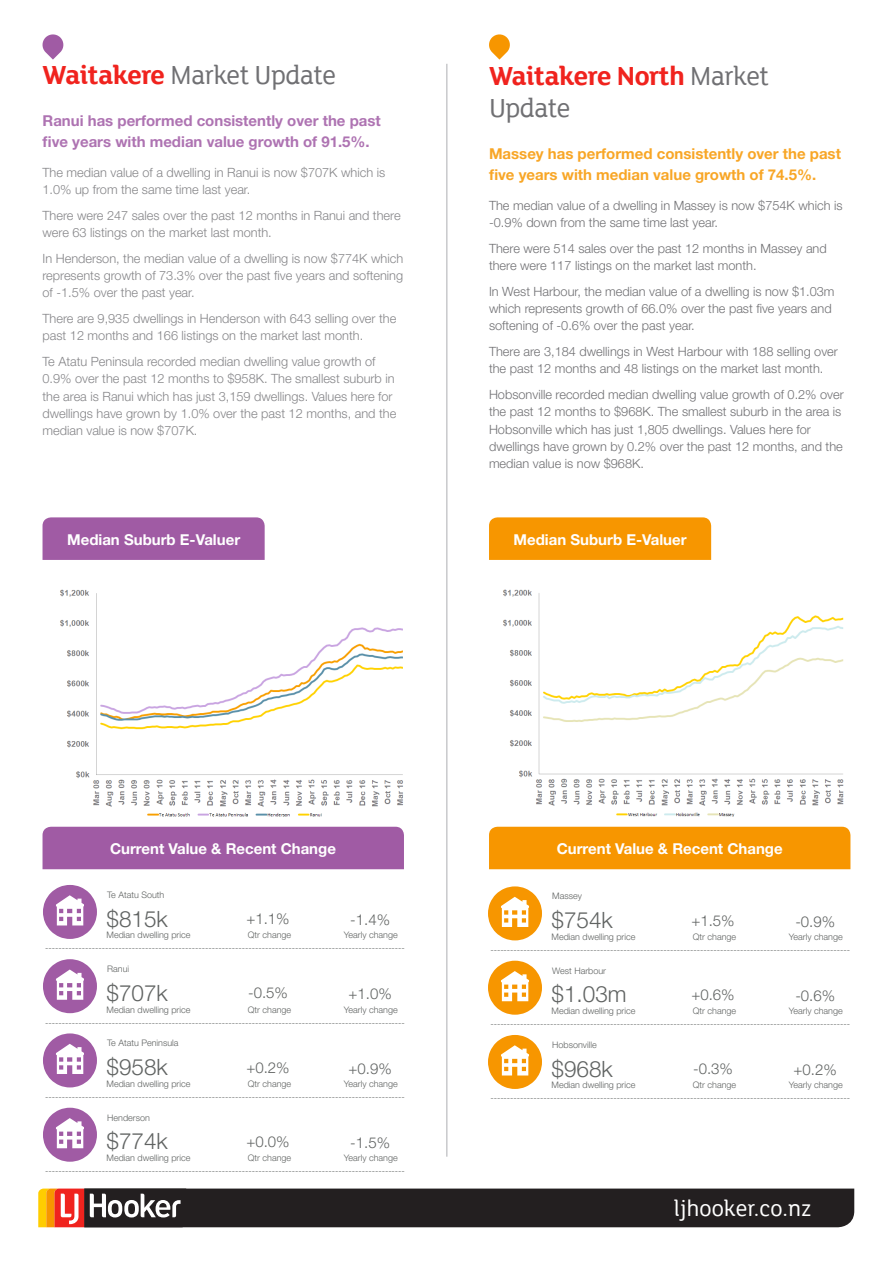
<style>
.page{position:relative;width:893px;height:1263px;background:#fff}
.page>*{position:absolute;margin:0;border:0;box-sizing:border-box;transform-origin:0 0}
.t1{font:54px/74.2px "LJH NZ";color:#a05ba4;text-align:justify}
.t2{font:54px/74.2px "LJH NZ";color:#f79600;text-align:justify}
.t3{font:700 28.05px/31.7px "LJH Lighthouse";letter-spacing:-.02em;color:#f0231e}
.t4{font:28.05px "LJH Lighthouse";letter-spacing:-.02em;color:#707073}
.t5{font:24px "LJH Lighthouse";color:#fff}
.t6{font:300 22.5px "Helvetica Neue";color:#606362}
.t7{font:700 15px "Helvetica Neue";color:#fff}
.t8{font:700 15px/21px "Helvetica Neue";color:#f8a626}
.t9{font:700 15px/21px "Helvetica Neue";color:#ae73b2}
.t10{font:300 15px "Helvetica Neue";color:#606362}
.t11{font:300 12.75px/17.2px "Helvetica Neue";color:#707073}
.t12{font:300 12.75px/17.2px "Helvetica Neue";color:#858588}
.t13{font:300 9px "Helvetica Neue";color:#606362}
.s1{font-weight:700;color:#f0231e}
.s2{font-weight:400;color:#707073}
</style>
<div class="page">
<svg style="left:38px;top:1188px;width:816px;height:39px;background:#382d2b"></svg>
<hr style="left:446px;top:64px;width:1px;height:1093px;background:#adafb2">
<div style="left:43px;top:517px;width:222px;height:43px;background:#a05ba4"></div>
<div style="left:489px;top:517px;width:222px;height:43px;background:#f79600"></div>
<svg style="left:42px;top:34px;width:22px;height:26px"></svg>
<svg style="left:489px;top:34px;width:21px;height:26px"></svg>
<div style="left:43px;top:827px;width:361px;height:42px;background:#a05ba4"></div>
<div style="left:489px;top:827px;width:361px;height:42px;background:#f79600"></div>
<img style="left:503px;top:589px;width:341px;height:228px">
<img style="left:60px;top:589px;width:344px;height:228px">
<h2 class="t4" style="left:43px;top:63px;width:295px"><span class="s1">Waitakere</span> Market Update</h2>
<h3 class="t9" style="left:43px;top:111px;width:340px">Ranui has performed consistently over the past ive years with median value growth of 91.5%.</h3>
<h3 class="t12" style="left:43px;top:164px;width:344px">The median value of a dwelling in Ranui is now $707K which is<br>1.0% up from the same time last year.</h3>
<h3 class="t12" style="left:43px;top:207px;width:360px">There were 247 sales over the past 12 months in Ranui and there were 63 listings on the market last month.</h3>
<h3 class="t12" style="left:43px;top:250px;width:362px;text-align:justify">In Henderson, the median value of a dwelling is now $774K which represents growth of 73.3% over the past ive years and softening of -1.5% over the past year.</h3>
<h3 class="t12" style="left:43px;top:311px;width:355px">There are 9,935 dwellings in Henderson with 643 selling over the past 12 months and 166 listings on the market last month.</h3>
<p class="t12" style="left:43px;top:354px;width:355px">Te Atatu Peninsula recorded median dwelling value growth of 0.9% over the past 12 months to $958K. The smallest suburb in the area is Ranui which has just 3,159 dwellings. Values here for dwellings have grown by 1.0% over the past 12 months, and the median value is now $707K.</p>
<h2 class="t3" style="left:489px;top:62px;width:282px">Waitakere North <span class="s2">Market<br>Update</span></h2>
<h3 class="t8" style="left:489px;top:144px;width:353px">Massey has performed consistently over the past ive years with median value growth of 74.5%.</h3>
<h3 class="t11" style="left:489px;top:197px;width:355px">The median value of a dwelling in Massey is now $754K which is -0.9% down from the same time last year.</h3>
<h3 class="t11" style="left:489px;top:240px;width:339px">There were 514 sales over the past 12 months in Massey and there were 117 listings on the market last month.</h3>
<h3 class="t11" style="left:489px;top:283px;width:347px">In West Harbour, the median value of a dwelling is now $1.03m which represents growth of 66.0% over the past ive years and softening of -0.6% over the past year.</h3>
<h3 class="t11" style="left:489px;top:344px;width:350px">There are 3,184 dwellings in West Harbour with 188 selling over the past 12 months and 48 listings on the market last month.</h3>
<p class="t11" style="left:489px;top:387px;width:356px">Hobsonville recorded median dwelling value growth of 0.2% over the past 12 months to $968K. The smallest suburb in the area is Hobsonville which has just 1,805 dwellings. Values here for dwellings have grown by 0.2% over the past 12 months, and the median value is now $968K.</p>
<h3 class="t7" style="left:67px;top:532px;width:175px">Median Suburb E-Valuer</h3>
<h3 class="t7" style="left:514px;top:532px;width:175px">Median Suburb E-Valuer</h3>
<h3 class="t7" style="left:110px;top:841px;width:227px">Current Value &amp; Recent Change</h3>
<h3 class="t7" style="left:557px;top:842px;width:227px">Current Value &amp; Recent Change</h3>
<h1 class="t1" style="left:43px;top:880px;width:55px">h h h h</h1>
<p class="t13" style="left:107px;top:891px;width:59px">Te Atatu South</p>
<h3 class="t6" style="left:107px;top:908px;width:63px">$815k</h3>
<h3 class="t10" style="left:246px;top:912px;width:45px">+1.1%</h3>
<h3 class="t10" style="left:350px;top:913px;width:41px">-1.4%</h3>
<p class="t13" style="left:107px;top:931px;width:85px">Median dwelling price</p>
<p class="t13" style="left:248px;top:931px;width:45px">Qtr change</p>
<p class="t13" style="left:344px;top:931px;width:55px">Yearly change</p>
<p class="t13" style="left:45px;top:944px;width:361px">------------------------------------------------------------------------------------------------------------</p>
<p class="t13" style="left:107px;top:965px;width:24px">Ranui</p>
<h3 class="t6" style="left:107px;top:982px;width:63px">$707k</h3>
<h3 class="t10" style="left:248px;top:986px;width:41px">-0.5%</h3>
<h3 class="t10" style="left:349px;top:987px;width:45px">+1.0%</h3>
<p class="t13" style="left:107px;top:1005px;width:85px">Median dwelling price</p>
<p class="t13" style="left:248px;top:1005px;width:45px">Qtr change</p>
<p class="t13" style="left:344px;top:1005px;width:55px">Yearly change</p>
<p class="t13" style="left:45px;top:1018px;width:361px">------------------------------------------------------------------------------------------------------------</p>
<p class="t13" style="left:107px;top:1039px;width:73px">Te Atatu Peninsula</p>
<h3 class="t6" style="left:107px;top:1057px;width:63px">$958k</h3>
<h3 class="t10" style="left:246px;top:1060px;width:45px">+0.2%</h3>
<h3 class="t10" style="left:349px;top:1061px;width:45px">+0.9%</h3>
<p class="t13" style="left:107px;top:1080px;width:85px">Median dwelling price</p>
<p class="t13" style="left:248px;top:1080px;width:45px">Qtr change</p>
<p class="t13" style="left:344px;top:1080px;width:55px">Yearly change</p>
<p class="t13" style="left:45px;top:1092px;width:361px">------------------------------------------------------------------------------------------------------------</p>
<p class="t13" style="left:107px;top:1113px;width:44px">Henderson</p>
<h3 class="t6" style="left:107px;top:1131px;width:63px">$774k</h3>
<h3 class="t10" style="left:246px;top:1135px;width:45px">+0.0%</h3>
<h3 class="t10" style="left:350px;top:1136px;width:41px">-1.5%</h3>
<p class="t13" style="left:107px;top:1154px;width:85px">Median dwelling price</p>
<p class="t13" style="left:248px;top:1154px;width:45px">Qtr change</p>
<p class="t13" style="left:344px;top:1154px;width:55px">Yearly change</p>
<h1 class="t2" style="left:488px;top:881px;width:55px">h h h</h1>
<p class="t13" style="left:552px;top:892px;width:31px">Massey</p>
<h3 class="t6" style="left:552px;top:910px;width:63px">$754k</h3>
<h3 class="t10" style="left:691px;top:913px;width:45px">+1.5%</h3>
<h3 class="t10" style="left:795px;top:914px;width:41px">-0.9%</h3>
<p class="t13" style="left:552px;top:933px;width:85px">Median dwelling price</p>
<p class="t13" style="left:693px;top:933px;width:45px">Qtr change</p>
<p class="t13" style="left:789px;top:933px;width:55px">Yearly change</p>
<p class="t13" style="left:490px;top:945px;width:361px">------------------------------------------------------------------------------------------------------------</p>
<p class="t13" style="left:552px;top:966px;width:55px">West Harbour</p>
<h3 class="t6" style="left:552px;top:984px;width:77px">$1.03m</h3>
<h3 class="t10" style="left:691px;top:988px;width:45px">+0.6%</h3>
<h3 class="t10" style="left:795px;top:989px;width:41px">-0.6%</h3>
<p class="t13" style="left:552px;top:1007px;width:85px">Median dwelling price</p>
<p class="t13" style="left:693px;top:1007px;width:45px">Qtr change</p>
<p class="t13" style="left:789px;top:1007px;width:55px">Yearly change</p>
<p class="t13" style="left:490px;top:1020px;width:361px">------------------------------------------------------------------------------------------------------------</p>
<p class="t13" style="left:552px;top:1041px;width:46px">Hobsonville</p>
<h3 class="t6" style="left:552px;top:1058px;width:63px">$968k</h3>
<h3 class="t10" style="left:693px;top:1062px;width:41px">-0.3%</h3>
<h3 class="t10" style="left:794px;top:1063px;width:45px">+0.2%</h3>
<p class="t13" style="left:552px;top:1081px;width:85px">Median dwelling price</p>
<p class="t13" style="left:693px;top:1081px;width:45px">Qtr change</p>
<p class="t13" style="left:789px;top:1081px;width:55px">Yearly change</p>
<p class="t13" style="left:490px;top:1094px;width:361px">------------------------------------------------------------------------------------------------------------</p>
<p class="t13" style="left:45px;top:1167px;width:361px">------------------------------------------------------------------------------------------------------------</p>
<h3 class="t5" style="left:674px;top:1198px;width:139px">ljhooker.co.nz</h3>
</div>
